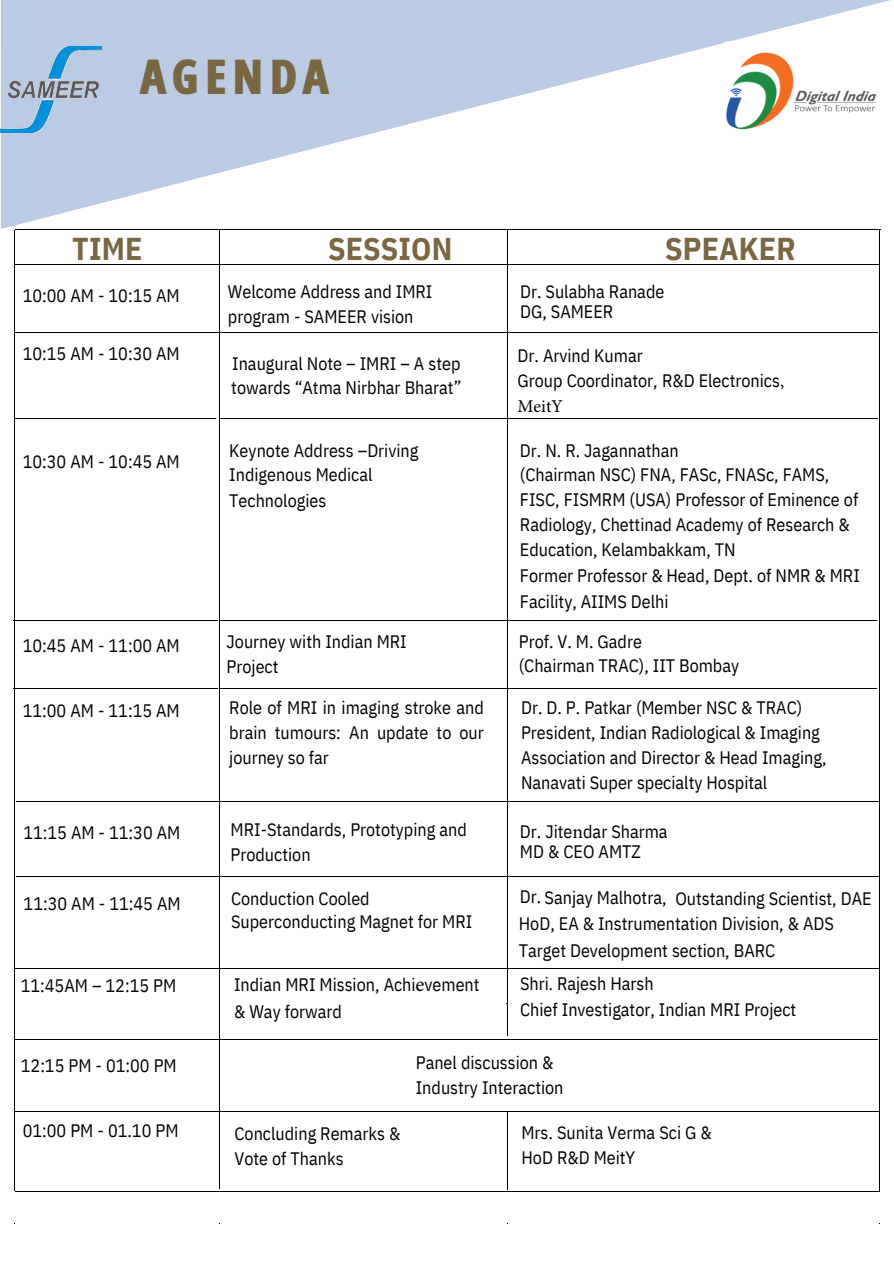
<style>
.page{position:relative;width:894px;height:1264px;background:#fff}
.page>*{position:absolute;margin:0;border:0;box-sizing:border-box;transform-origin:0 0}
.t1{font:800 48px "Open Sans Hebrew Condensed";letter-spacing:.1em;color:#796742}
.t2{font:700 31.5px "IBM Plex Sans Cond";letter-spacing:.005em;color:#796742}
.t3{font:18px/25px "IBM Plex Sans Cond";color:#000}
.t4{font:18px "Minion Pro";color:#000}
.s1{font-family:"Minion Pro"}
.s2{font-family:"Minion Pro";font-size:19.5px}
.s3{font-family:"Minion Pro";font-size:21px}
</style>
<div class="page">
<svg style="left:1px;top:0;width:889px;height:229px;fill:#bacbe3"></svg>
<img style="left:719px;top:41px;width:171px;height:96px;border-radius:8px">
<img style="left:0;top:47px;width:101px;height:85px">
<hr style="left:15px;top:229px;width:204px;height:1px;background:#000">
<hr style="left:219px;top:229px;width:287px;height:1px;background:#000">
<hr style="left:507px;top:229px;width:373px;height:1px;background:#000">
<hr style="left:14px;top:230px;width:1px;height:34px;background:#000">
<hr style="left:219px;top:229px;width:1px;height:35px;background:#000">
<hr style="left:878px;top:230px;width:1px;height:34px;background:#000">
<hr style="left:15px;top:264px;width:204px;height:1px;background:#000">
<hr style="left:219px;top:264px;width:287px;height:1px;background:#000">
<hr style="left:14px;top:265px;width:1px;height:64px;background:#000">
<hr style="left:219px;top:265px;width:1px;height:64px;background:#000">
<hr style="left:506px;top:265px;width:1px;height:64px;background:#000">
<hr style="left:878px;top:265px;width:1px;height:64px;background:#000">
<hr style="left:219px;top:332px;width:287px;height:1px;background:#000">
<hr style="left:507px;top:332px;width:370px;height:1px;background:#000">
<hr style="left:14px;top:330px;width:1px;height:82px;background:#000">
<hr style="left:219px;top:330px;width:1px;height:82px;background:#000">
<hr style="left:506px;top:330px;width:1px;height:82px;background:#000">
<hr style="left:878px;top:330px;width:1px;height:82px;background:#000">
<hr style="left:219px;top:417px;width:287px;height:1px;background:#000">
<hr style="left:507px;top:417px;width:370px;height:1px;background:#000">
<hr style="left:14px;top:382px;width:1px;height:263px;background:#000">
<hr style="left:219px;top:382px;width:1px;height:263px;background:#000">
<hr style="left:506px;top:382px;width:1px;height:263px;background:#000">
<hr style="left:878px;top:382px;width:1px;height:263px;background:#000">
<hr style="left:219px;top:620px;width:287px;height:1px;background:#000">
<hr style="left:507px;top:620px;width:369px;height:1px;background:#000">
<hr style="left:14px;top:645px;width:1px;height:64px;background:#000">
<hr style="left:219px;top:645px;width:1px;height:64px;background:#000">
<hr style="left:506px;top:645px;width:1px;height:64px;background:#000">
<hr style="left:878px;top:645px;width:1px;height:64px;background:#000">
<hr style="left:219px;top:688px;width:287px;height:1px;background:#000">
<hr style="left:507px;top:688px;width:369px;height:1px;background:#000">
<hr style="left:14px;top:710px;width:1px;height:136px;background:#000">
<hr style="left:219px;top:710px;width:1px;height:136px;background:#000">
<hr style="left:506px;top:710px;width:1px;height:136px;background:#000">
<hr style="left:878px;top:710px;width:1px;height:136px;background:#000">
<hr style="left:219px;top:876px;width:287px;height:1px;background:#000">
<hr style="left:507px;top:876px;width:372px;height:1px;background:#000">
<hr style="left:14px;top:846px;width:1px;height:91px;background:#000">
<hr style="left:219px;top:846px;width:1px;height:91px;background:#000">
<hr style="left:506px;top:846px;width:1px;height:91px;background:#000">
<hr style="left:878px;top:846px;width:1px;height:91px;background:#000">
<hr style="left:14px;top:938px;width:1px;height:64px;background:#000">
<hr style="left:219px;top:938px;width:1px;height:64px;background:#000">
<hr style="left:507px;top:819px;width:1px;height:216px;background:#000">
<hr style="left:878px;top:938px;width:1px;height:64px;background:#000">
<hr style="left:15px;top:1038px;width:204px;height:1px;background:#000">
<hr style="left:219px;top:1038px;width:287px;height:1px;background:#000">
<hr style="left:507px;top:1038px;width:370px;height:1px;background:#000">
<hr style="left:14px;top:1003px;width:1px;height:90px;background:#000">
<hr style="left:219px;top:1003px;width:1px;height:90px;background:#000">
<hr style="left:878px;top:1003px;width:1px;height:90px;background:#000">
<hr style="left:15px;top:967px;width:204px;height:1px;background:#000">
<hr style="left:219px;top:967px;width:287px;height:1px;background:#000">
<hr style="left:507px;top:967px;width:371px;height:1px;background:#000">
<hr style="left:14px;top:1094px;width:1px;height:96px;background:#000">
<hr style="left:219px;top:1094px;width:1px;height:94px;background:#000">
<hr style="left:878px;top:1094px;width:1px;height:96px;background:#000">
<hr style="left:15px;top:1110px;width:204px;height:1px;background:#000">
<hr style="left:219px;top:1110px;width:287px;height:1px;background:#000">
<hr style="left:507px;top:1111px;width:372px;height:1px;background:#000">
<hr style="left:15px;top:1191px;width:204px;height:1px;background:#000">
<hr style="left:219px;top:1191px;width:287px;height:1px;background:#000">
<hr style="left:506px;top:1111px;width:1px;height:78px;background:#000">
<hr style="left:507px;top:1191px;width:372px;height:1px;background:#000">
<hr style="left:15px;top:332px;width:287px;height:1px;background:#000">
<hr style="left:15px;top:417px;width:201px;height:1px;background:#000">
<hr style="left:13px;top:620px;width:204px;height:1px;background:#000">
<hr style="left:13px;top:687px;width:204px;height:1px;background:#000">
<hr style="left:17px;top:876px;width:287px;height:1px;background:#000">
<hr style="left:506px;top:229px;width:1px;height:59px;background:#000">
<hr style="left:503px;top:264px;width:375px;height:1px;background:#000">
<hr style="left:219px;top:801px;width:287px;height:1px;background:#000">
<hr style="left:507px;top:801px;width:372px;height:1px;background:#000">
<hr style="left:17px;top:801px;width:287px;height:1px;background:#000">
<h1 class="t1" style="left:140px;top:43px;width:191px">AGENDA</h1>
<h2 class="t2" style="left:72px;top:227px;width:72px">TIME</h2>
<h2 class="t2" style="left:328px;top:227px;width:126px">SESSION</h2>
<h2 class="t2" style="left:665px;top:227px;width:132px">SPEAKER</h2>
<p class="t3" style="left:23px;top:283px;width:158px">10:00 AM - 10:15 AM</p>
<p class="t3" style="left:23px;top:341px;width:158px">10:15 AM - 10:30 AM</p>
<p class="t3" style="left:228px;top:278px;width:206px">Welcome Address and IMRI program - SAMEER vision</p>
<p class="t3" style="left:231px;top:350px;width:232px">Inaugural Note – IMRI – A step towards “Atma Nirbhar Bharat”</p>
<p class="t3" style="left:520px;top:281px;width:146px;line-height:20.7px">Dr. Sulabha Ranade<br>DG, SAMEER</p>
<p class="t3" style="left:517px;top:342px;width:268px">Dr. Arvind Kumar<br>Group Coordinator, R&amp;D Electronics<span class="s1">,</span></p>
<p class="t4" style="left:517px;top:394px;width:47px">MeitY</p>
<p class="t3" style="left:23px;top:449px;width:158px">10:30 AM - 10:45 AM</p>
<p class="t3" style="left:229px;top:437px;width:190px">Keynote Address –Driving<br>Indigenous Medical<br>Technologies</p>
<p class="t3" style="left:520px;top:437px;width:341px">Dr. N. R. Jagannathan<br>(Chairman NSC) FNA, FASc, FNASc, FAMS, FISC, FISMRM (USA) Professor of Eminence of Radiology, Chettinad Academy of Research &amp; Education, Kelambakkam, TN<br>Former Professor &amp; Head, Dept. of NMR &amp; MRI Facility, AIIMS Delhi</p>
<p class="t3" style="left:23px;top:633px;width:158px">10:45 AM - 11:00 AM</p>
<p class="t3" style="left:23px;top:697px;width:158px">11:00 AM - 11:15 AM</p>
<p class="t3" style="left:226px;top:629px;width:181px">Journey with Indian MRI<br>Project</p>
<p class="t3" style="left:229px;top:695px;width:256px;text-align:justify">Role of MRI in imaging stroke and brain tumours: An update to our journey so far</p>
<p class="t3" style="left:518px;top:629px;width:222px;line-height:24.2px">Prof. V. M. Gadre<br>(Chairman TRAC), IIT Bombay</p>
<p class="t3" style="left:521px;top:695px;width:307px">Dr. D. P. Patkar (Member NSC &amp; TRAC)<br>President, Indian Radiological &amp; Imaging Association and Director &amp; Head Imaging, Nanavati Super specialty Hospital</p>
<p class="t3" style="left:23px;top:819px;width:158px">11:15 AM - 11:30 AM</p>
<p class="t3" style="left:230px;top:816px;width:238px">MRI-Standards, Prototyping and<br>Production</p>
<p class="t3" style="left:520px;top:821px;width:149px;line-height:20.1px">Dr. Jite<span class="s2">n</span>dar Sharma<br>MD &amp; CEO AMTZ</p>
<p class="t3" style="left:519px;top:883px;width:23px">Dr.</p>
<p class="t3" style="left:24px;top:890px;width:158px">11:30 AM - 11:45 AM</p>
<p class="t3" style="left:231px;top:887px;width:242px;line-height:22.8px">Conduction Cooled<br>Superconducting Magnet for MRI</p>
<p class="t3" style="left:518px;top:884px;width:354px;line-height:26.2px;text-indent:26px">Sanjay Malhotra, Outstanding Scientist, DAE<br>HoD, EA &amp; Instrumentation Division, &amp; ADS<br>Target Development section, BARC</p>
<p class="t3" style="left:21px;top:972px;width:157px">11:45AM – 12:15 PM</p>
<p class="t3" style="left:234px;top:971px;width:247px;line-height:26.4px">Indian MRI Mission, Achi<span class="s3">e</span>vement &amp; Way forward</p>
<p class="t3" style="left:520px;top:970px;width:277px;line-height:26.1px">Shri<span class="s1">.</span> Rajesh Harsh<br>Chief Investigator, Indian MRI Project</p>
<p class="t3" style="left:21px;top:1052px;width:157px">12:15 PM - 01:00 PM</p>
<p class="t3" style="left:415px;top:1049px;width:149px">Panel discussion &amp;<br>Industry Interaction</p>
<p class="t3" style="left:23px;top:1117px;width:157px">01:00 PM - 01.10 PM</p>
<p class="t3" style="left:234px;top:1120px;width:167px">Concluding Remarks &amp;<br>Vote of Thanks</p>
<p class="t3" style="left:521px;top:1119px;width:192px">Mrs. Sunita Verma Sci G &amp;<br>HoD R&amp;D MeitY</p>
</div>
